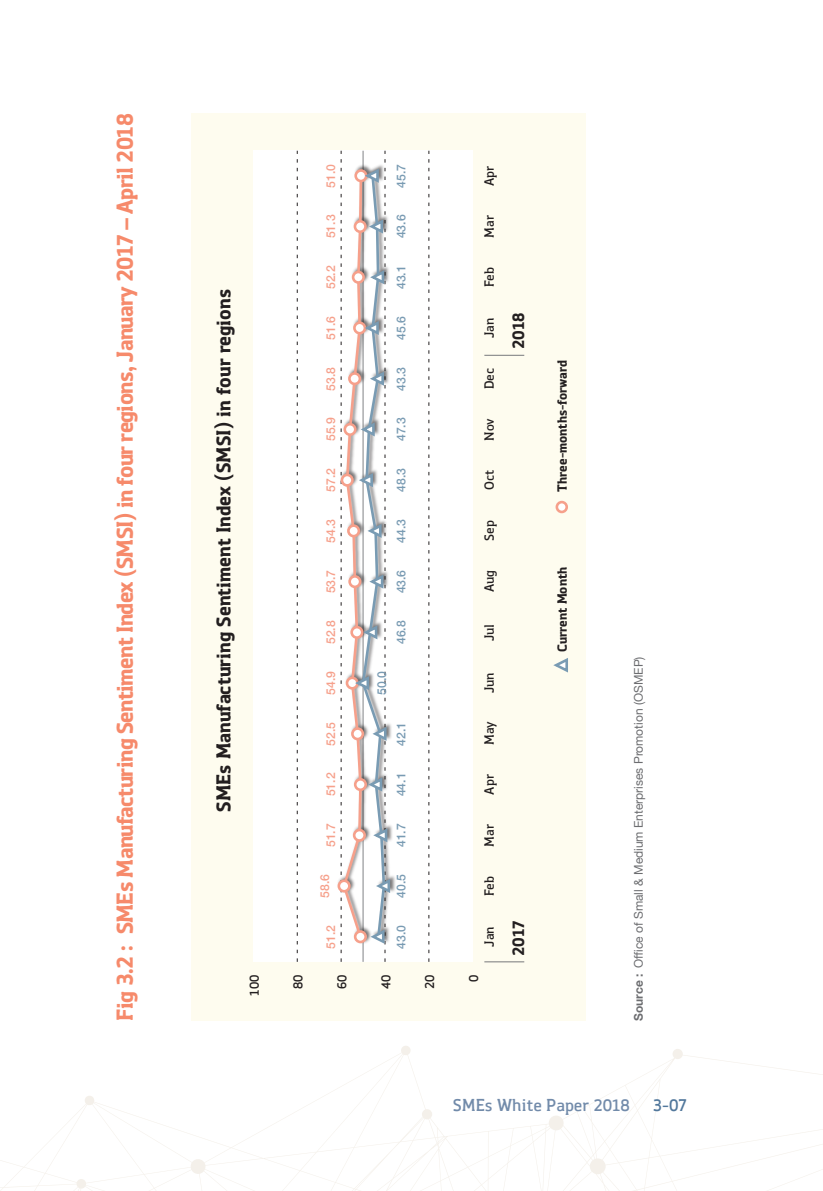
<style>
.page{position:relative;width:823px;height:1191px;background:#fff}
.page>*{position:absolute;margin:0;border:0;box-sizing:border-box;transform-origin:0 0}
.Subhead_2_pic{font:700 24px "OSMEP";letter-spacing:-.025em;color:#f68a6b}
.t1{font:700 20.8px "OSMEP";color:#231f20}
.t2{font:18px "OSMEP";color:#728baa}
.t3{font:18px "OSMEP";color:#52789c}
.t4{font:700 17.4px "OSMEP";color:#231f20}
.t5{font:13.8px "OSMEP";color:#231f20}
.t6{font:700 13.8px "OSMEP";color:#231f20}
.t7{font:500 12.2px "Helvetica Neue";color:#799bb3}
.t8{font:500 12.2px "Helvetica Neue";color:#f6a08b}
.Caption_EN{font:12px "Helvetica Neue";color:#6c6d70}
.s1{font-weight:700}
</style>
<div class="page">
<svg style="left:0;top:1046px;width:822px;height:145px"></svg>
<div style="left:191px;top:113px;width:394px;height:907px;background:#fefcef"></div>
<hr style="left:484px;top:961px;width:40px;height:1px;background:#76787b">
<hr style="left:484px;top:355px;width:40px;height:1px;background:#76787b">
<div style="left:253px;top:151px;width:219px;height:810px;background:#fff"></div>
<svg style="left:428px;top:151px;width:1px;height:810px"></svg>
<svg style="left:297px;top:151px;width:1px;height:810px"></svg>
<div style="left:556px;top:502px;width:10px;height:10px;background:#fff;border-radius:50%"></div>
<div style="left:555px;top:501px;width:12px;height:12px;border:3px solid #f6a08b;border-radius:50%"></div>
<svg style="left:553px;top:658px;width:15px;height:15px"></svg>
<div style="left:337px;top:879px;width:13px;height:13px;border:3px solid #f6a08b;border-radius:50%"></div>
<svg style="left:340px;top:151px;width:52px;height:810px"></svg>
<p class="Subhead_2_pic" style="left:109px;top:1020px;width:908px;rotate:-90deg">Fig 3.2 : SMEs Manufacturing Sentiment Index (SMSI) in four regions, January 2017 – April 2018</p>
<p class="t1" style="left:210px;top:811px;width:524px;rotate:-90deg">SMEs Manufacturing Sentiment Index (SMSI) in four regions</p>
<p class="t5" style="left:245px;top:995px;width:23px;rotate:-90deg">100</p>
<p class="t8" style="left:321px;top:187px;width:25px;rotate:-90deg">51.0</p>
<p class="t7" style="left:391px;top:188px;width:25px;rotate:-90deg">45.7</p>
<p class="t5" style="left:480px;top:186px;width:22px;rotate:-90deg">Apr</p>
<p class="t8" style="left:321px;top:238px;width:25px;rotate:-90deg">51.3</p>
<p class="t7" style="left:391px;top:238px;width:25px;rotate:-90deg">43.6</p>
<p class="t5" style="left:480px;top:238px;width:24px;rotate:-90deg">Mar</p>
<p class="t8" style="left:321px;top:289px;width:25px;rotate:-90deg">52.2</p>
<p class="t7" style="left:391px;top:289px;width:25px;rotate:-90deg">43.1</p>
<p class="t5" style="left:480px;top:287px;width:21px;rotate:-90deg">Feb</p>
<p class="t8" style="left:321px;top:340px;width:25px;rotate:-90deg">51.6</p>
<p class="t7" style="left:391px;top:340px;width:25px;rotate:-90deg">45.6</p>
<p class="t5" style="left:480px;top:338px;width:22px;rotate:-90deg">Jan</p>
<p class="t4" style="left:506px;top:349px;width:38px;rotate:-90deg">2018</p>
<p class="t8" style="left:321px;top:390px;width:25px;rotate:-90deg">53.8</p>
<p class="t7" style="left:391px;top:390px;width:25px;rotate:-90deg">43.3</p>
<p class="t8" style="left:321px;top:441px;width:25px;rotate:-90deg">55.9</p>
<p class="t7" style="left:391px;top:441px;width:25px;rotate:-90deg">47.3</p>
<p class="t8" style="left:321px;top:492px;width:25px;rotate:-90deg">57.2</p>
<p class="t7" style="left:391px;top:492px;width:25px;rotate:-90deg">48.3</p>
<p class="t5" style="left:480px;top:389px;width:23px;rotate:-90deg">Dec</p>
<p class="t5" style="left:480px;top:441px;width:24px;rotate:-90deg">Nov</p>
<p class="t5" style="left:480px;top:490px;width:22px;rotate:-90deg">Oct</p>
<p class="t6" style="left:552px;top:491px;width:133px;rotate:-90deg">Three-months-forward</p>
<p class="t8" style="left:321px;top:543px;width:25px;rotate:-90deg">54.3</p>
<p class="t7" style="left:391px;top:543px;width:25px;rotate:-90deg">44.3</p>
<p class="t5" style="left:480px;top:541px;width:22px;rotate:-90deg">Sep</p>
<p class="t8" style="left:321px;top:593px;width:25px;rotate:-90deg">53.7</p>
<p class="t8" style="left:321px;top:644px;width:25px;rotate:-90deg">52.8</p>
<p class="t7" style="left:391px;top:593px;width:25px;rotate:-90deg">43.6</p>
<p class="t7" style="left:391px;top:644px;width:25px;rotate:-90deg">46.8</p>
<p class="t5" style="left:480px;top:592px;width:24px;rotate:-90deg">Aug</p>
<p class="t5" style="left:480px;top:641px;width:19px;rotate:-90deg">Jul</p>
<p class="t6" style="left:552px;top:652px;width:87px;rotate:-90deg">Current Month</p>
<p class="t8" style="left:321px;top:695px;width:25px;rotate:-90deg">54.9</p>
<p class="t7" style="left:371px;top:695px;width:25px;rotate:-90deg">50.0</p>
<p class="t5" style="left:480px;top:693px;width:22px;rotate:-90deg">Jun</p>
<p class="t8" style="left:321px;top:745px;width:25px;rotate:-90deg">52.5</p>
<p class="t7" style="left:391px;top:745px;width:25px;rotate:-90deg">42.1</p>
<p class="t5" style="left:480px;top:745px;width:25px;rotate:-90deg">May</p>
<p class="t8" style="left:321px;top:796px;width:25px;rotate:-90deg">51.2</p>
<p class="t7" style="left:391px;top:796px;width:25px;rotate:-90deg">44.1</p>
<p class="t8" style="left:321px;top:847px;width:25px;rotate:-90deg">51.7</p>
<p class="t8" style="left:315px;top:897px;width:25px;rotate:-90deg">58.6</p>
<p class="t7" style="left:391px;top:847px;width:25px;rotate:-90deg">41.7</p>
<p class="t7" style="left:391px;top:897px;width:25px;rotate:-90deg">40.5</p>
<p class="t8" style="left:321px;top:948px;width:25px;rotate:-90deg">51.2</p>
<p class="t7" style="left:391px;top:948px;width:25px;rotate:-90deg">43.0</p>
<p class="t5" style="left:480px;top:794px;width:22px;rotate:-90deg">Apr</p>
<p class="t5" style="left:480px;top:846px;width:24px;rotate:-90deg">Mar</p>
<p class="t5" style="left:480px;top:896px;width:21px;rotate:-90deg">Feb</p>
<p class="t5" style="left:480px;top:947px;width:22px;rotate:-90deg">Jan</p>
<p class="t4" style="left:506px;top:956px;width:37px;rotate:-90deg">2017</p>
<p class="t5" style="left:289px;top:989px;width:16px;rotate:-90deg">80</p>
<p class="t5" style="left:333px;top:989px;width:16px;rotate:-90deg">60</p>
<p class="t5" style="left:377px;top:989px;width:16px;rotate:-90deg">40</p>
<p class="t5" style="left:420px;top:989px;width:16px;rotate:-90deg">20</p>
<p class="t5" style="left:464px;top:982px;width:9px;rotate:-90deg">0</p>
<p class="Caption_EN" style="left:629px;top:1020px;width:366px;rotate:-90deg"><span class="s1">Source :</span> Office of Small &amp; Medium Enterprises Promotion (OSMEP)</p>
<p class="t2" style="left:452px;top:1093px;width:178px">SMEs White Paper 2018</p>
<p class="t3" style="left:652px;top:1093px;width:36px">3-07</p>
</div>
